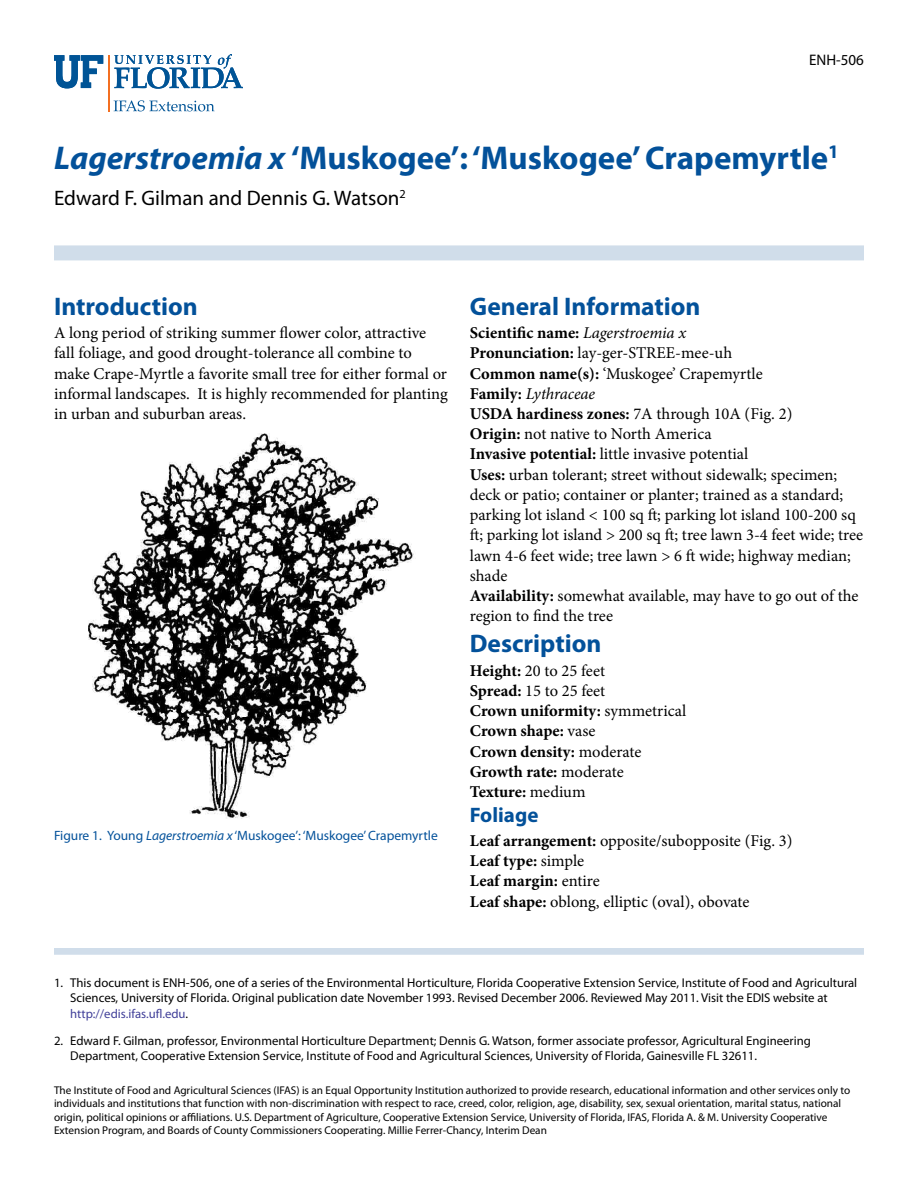
<style>
.page{position:relative;width:918px;height:1188px;background:#fff}
.page>*{position:absolute;margin:0;border:0;box-sizing:border-box;transform-origin:0 0}
.t1{font:700 33px "Myriad Pro";color:#03519a}
.t2{font:700 25.5px "Myriad Pro";color:#03519a}
.t3{font:21px "Myriad Pro";color:#000}
.t4{font:700 21px "Myriad Pro";color:#03519a}
.t5{font:16.5px/20.2px "Minion Pro";color:#000}
.t6{font:700 16.5px/20.2px "Minion Pro";letter-spacing:-.005em;color:#000}
.t7{font:15.3px "Myriad Pro";color:#000}
.t8{font:13.5px "Myriad Pro";color:#03519a}
.t9{font:12.75px/15.3px "Myriad Pro";color:#000}
.t10{font:11.25px/13.5px "Myriad Pro";color:#000}
.s1{font-style:italic}
.s2{font-weight:700}
.s3{font-weight:400}
.s4{color:#414099}
</style>
<div class="page">
<hr style="left:108px;top:55px;width:2px;height:56px;background:#f36f21">
<svg style="left:114px;top:54px;width:129px;height:35px"></svg>
<svg style="left:54px;top:55px;width:49px;height:33px"></svg>
<svg style="left:114px;top:100px;width:101px;height:11px"></svg>
<div style="left:54px;top:245px;width:810px;height:15px;background:#d0ddea"></div>
<div style="left:54px;top:948px;width:810px;height:7px;background:#d0ddea"></div>
<img style="left:88px;top:433px;width:326px;height:386px">
<p class="t7" style="left:809px;top:51px;width:56px">ENH-506</p>
<p class="t1" style="left:54px;top:136px;width:786px"><span class="s1">Lagerstroemia x</span> ‘Muskogee’: ‘Muskogee’ Crapemyrtle<sup>1</sup></p>
<p class="t3" style="left:54px;top:185px;width:353px">Edward F. Gilman and Dennis G. Watson<sup>2</sup></p>
<p class="t2" style="left:54px;top:289px;width:145px">Introduction</p>
<p class="t5" style="left:54px;top:323px;width:395px">A long period of striking summer flower color, attractive fall foliage, and good drought-tolerance all combine to make Crape-Myrtle a favorite small tree for either formal or informal landscapes. It is highly recommended for planting in urban and suburban areas.</p>
<p class="t8" style="left:54px;top:827px;width:385px">Figure 1. Young <span class="s1">Lagerstroemia x</span> ‘Muskogee’: ‘Muskogee’ Crapemyrtle</p>
<p class="t2" style="left:470px;top:289px;width:232px">General Information</p>
<p class="t5" style="left:470px;top:323px;width:395px"><span class="s2">Scientific name:</span> <span class="s1">Lagerstroemia x<br></span><span class="s2">Pronunciation:</span> lay-ger-STREE-mee-uh<br><span class="s2">Common name(s):</span> ‘Muskogee’ Crapemyrtle<br><span class="s2">Family:</span> <span class="s1">Lythraceae<br></span><span class="s2">USDA hardiness zones:</span> 7A through 10A (Fig. 2)<br><span class="s2">Origin:</span> not native to North America<br><span class="s2">Invasive potential:</span> little invasive potential<br><span class="s2">Uses:</span> urban tolerant; street without sidewalk; specimen; deck or patio; container or planter; trained as a standard; parking lot island &lt; 100 sq ft; parking lot island 100-200 sq ft; parking lot island &gt; 200 sq ft; tree lawn 3-4 feet wide; tree lawn 4-6 feet wide; tree lawn &gt; 6 ft wide; highway median; shade<br><span class="s2">Availability:</span> somewhat available, may have to go out of the region to find the tree</p>
<p class="t2" style="left:470px;top:627px;width:133px">Description</p>
<p class="t6" style="left:470px;top:660px;width:218px">Height: <span class="s3">20 to 25 feet<br></span>Spread: <span class="s3">15 to 25 feet<br></span>Crown uniformity: <span class="s3">symmetrical<br></span>Crown shape: <span class="s3">vase<br></span>Crown density: <span class="s3">moderate<br></span>Growth rate: <span class="s3">moderate<br></span>Texture: <span class="s3">medium</span></p>
<p class="t4" style="left:470px;top:802px;width:70px">Foliage</p>
<p class="t5" style="left:470px;top:830px;width:324px"><span class="s2">Leaf arrangement:</span> opposite/subopposite (Fig. 3)<br><span class="s2">Leaf type:</span> simple<br><span class="s2">Leaf margin:</span> entire<br><span class="s2">Leaf shape:</span> oblong, elliptic (oval), obovate</p>
<p class="t9" style="left:70px;top:975px;width:789px;text-indent:-16px">1. This document is ENH-506, one of a series of the Environmental Horticulture, Florida Cooperative Extension Service, Institute of Food and Agricultural<br>Sciences, University of Florida. Original publication date November 1993. Revised December 2006. Reviewed May 2011. Visit the EDIS website at <span class="s4">http://edis.ifas.ufl.edu</span>.</p>
<p class="t9" style="left:70px;top:1033px;width:742px;text-indent:-16px">2. Edward F. Gilman, professor, Environmental Horticulture Department; Dennis G. Watson, former associate professor, Agricultural Engineering<br>Department, Cooperative Extension Service, Institute of Food and Agricultural Sciences, University of Florida, Gainesville FL 32611.</p>
<p class="t10" style="left:54px;top:1083px;width:798px">The Institute of Food and Agricultural Sciences (IFAS) is an Equal Opportunity Institution authorized to provide research, educational information and other services only to individuals and institutions that function with non-discrimination with respect to race, creed, color, religion, age, disability, sex, sexual orientation, marital status, national origin, political opinions or affiliations. U.S. Department of Agriculture, Cooperative Extension Service, University of Florida, IFAS, Florida A. &amp; M. University Cooperative Extension Program, and Boards of County Commissioners Cooperating. Millie Ferrer-Chancy, Interim Dean</p>
</div>
